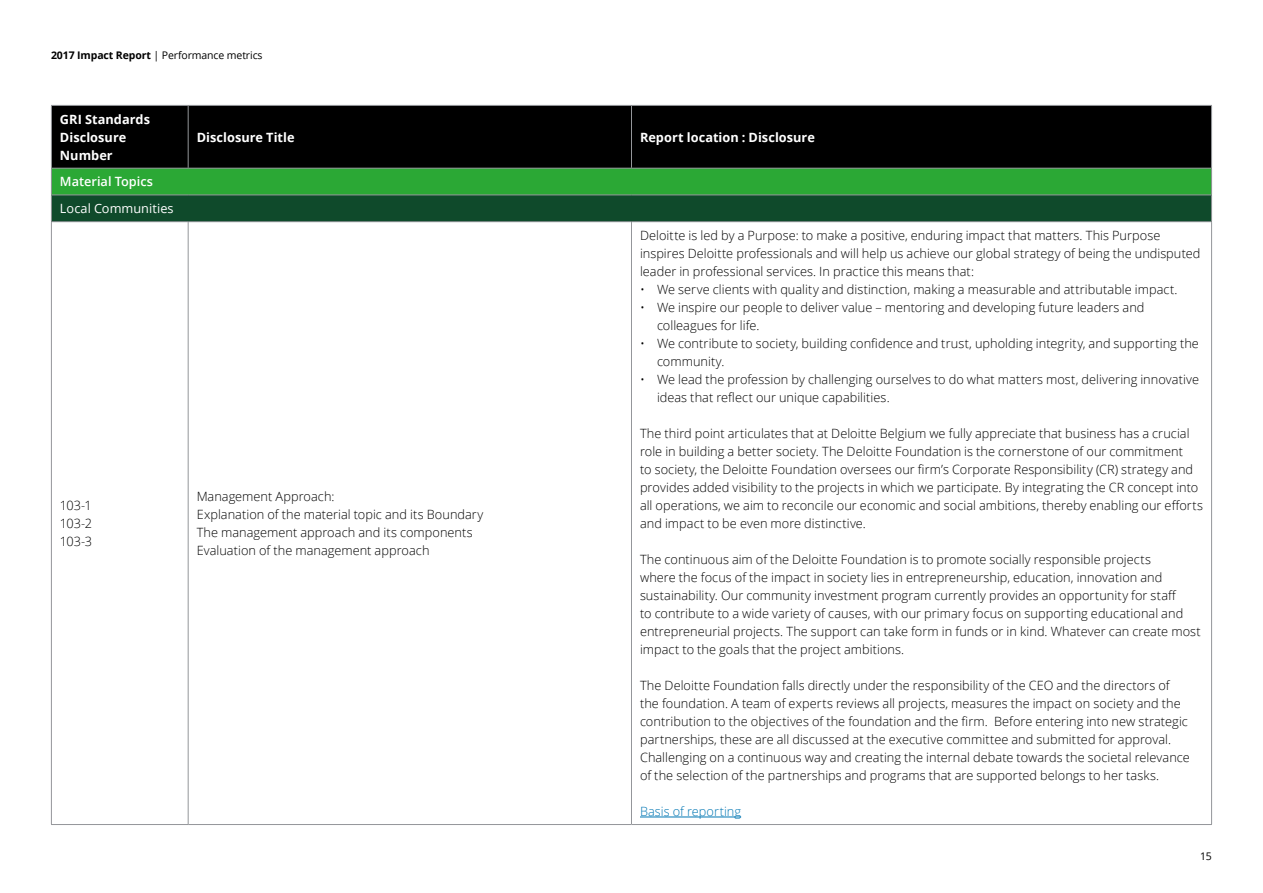
<style>
.page{position:relative;width:1263px;height:893px;background:#fff}
.page>*{position:absolute;margin:0;border:0;box-sizing:border-box;transform-origin:0 0}
.t1{font:300 12.75px/18px "Open Sans";letter-spacing:.005em;color:#000}
.t2{font:700 12.75px/18px "Open Sans";letter-spacing:.005em;color:#fff}
.t3{font:12.75px "Open Sans";letter-spacing:.005em;color:#fff}
.t4{font:300 12.75px "Open Sans";color:#0076b3}
.t5{font:600 12.75px "Open Sans";color:#fff}
.t6{font:10.5px "Open Sans";letter-spacing:-.01em;color:#000}
.s1{font-weight:700}
</style>
<div class="page">
<div style="left:52px;top:106px;width:1159px;height:62px;background:#000"></div>
<div style="left:51px;top:168px;width:1160px;height:27px;background:#2ba835"></div>
<div style="left:51px;top:195px;width:1160px;height:27px;background:#0f4a2b"></div>
<hr style="left:51px;top:105px;width:137px;height:1px;background:#94969a">
<hr style="left:51px;top:106px;width:1px;height:62px;background:#94969a">
<hr style="left:188px;top:105px;width:443px;height:1px;background:#94969a">
<hr style="left:188px;top:106px;width:1px;height:62px;background:#94969a">
<hr style="left:631px;top:105px;width:581px;height:1px;background:#94969a">
<hr style="left:631px;top:106px;width:1px;height:62px;background:#94969a">
<hr style="left:1211px;top:106px;width:1px;height:62px;background:#94969a">
<hr style="left:51px;top:168px;width:137px;height:1px;background:#94969a">
<hr style="left:188px;top:168px;width:443px;height:1px;background:#94969a">
<hr style="left:631px;top:168px;width:581px;height:1px;background:#94969a">
<hr style="left:51px;top:824px;width:137px;height:1px;background:#94969a">
<hr style="left:188px;top:824px;width:443px;height:1px;background:#94969a">
<hr style="left:631px;top:824px;width:581px;height:1px;background:#94969a">
<hr style="left:51px;top:195px;width:137px;height:1px;background:#94969a">
<svg style="left:51px;top:169px;width:1px;height:52px"></svg>
<hr style="left:188px;top:195px;width:443px;height:1px;background:#94969a">
<hr style="left:631px;top:195px;width:581px;height:1px;background:#94969a">
<svg style="left:1211px;top:169px;width:1px;height:52px"></svg>
<hr style="left:51px;top:221px;width:137px;height:1px;background:#94969a">
<hr style="left:51px;top:222px;width:1px;height:602px;background:#94969a">
<hr style="left:188px;top:221px;width:443px;height:1px;background:#94969a">
<hr style="left:188px;top:222px;width:1px;height:602px;background:#94969a">
<hr style="left:631px;top:221px;width:581px;height:1px;background:#94969a">
<hr style="left:631px;top:222px;width:1px;height:602px;background:#94969a">
<hr style="left:1211px;top:222px;width:1px;height:602px;background:#94969a">
<hr style="left:640px;top:817px;width:101px;height:1px;background:#0076b3">
<p class="t6" style="left:51px;top:48px;width:213px"><span class="s1">2017 Impact Report</span> | Performance metrics</p>
<p class="t2" style="left:60px;top:110px;width:92px">GRI Standards<br>Disclosure<br>Number</p>
<p class="t5" style="left:60px;top:173px;width:95px">Material Topics</p>
<p class="t3" style="left:60px;top:200px;width:115px">Local Communities</p>
<p class="t2" style="left:197px;top:128px;width:99px">Disclosure Title</p>
<p class="t2" style="left:640px;top:128px;width:176px">Report location : Disclosure</p>
<p class="t1" style="left:60px;top:496px;width:34px;text-align:justify">103-1<br>103-2<br>103-3</p>
<p class="t1" style="left:197px;top:487px;width:288px">Management Approach:<br>Explanation of the material topic and its Boundary The management approach and its components Evaluation of the management approach</p>
<p class="t1" style="left:640px;top:226px;width:562px">Deloitte is led by a Purpose: to make a positive, enduring impact that matters. This Purpose inspires Deloitte professionals and will help us achieve our global strategy of being the undisputed leader in professional services. In practice this means that:</p>
<p class="t1" style="left:640px;top:280px;width:539px">• We serve clients with quality and distinction, making a measurable and attributable impact.</p>
<p class="t1" style="left:657px;top:298px;width:489px;text-indent:-17px">• We inspire our people to deliver value – mentoring and developing future leaders and colleagues for life.</p>
<p class="t1" style="left:657px;top:334px;width:543px;text-indent:-17px">• We contribute to society, building confidence and trust, upholding integrity, and supporting the community.</p>
<p class="t1" style="left:657px;top:370px;width:544px;text-indent:-17px">• We lead the profession by challenging ourselves to do what matters most, delivering innovative ideas that reflect our unique capabilities.</p>
<p class="t1" style="left:640px;top:424px;width:564px">The third point articulates that at Deloitte Belgium we fully appreciate that business has a crucial role in building a better society. The Deloitte Foundation is the cornerstone of our commitment<br>to society, the Deloitte Foundation oversees our firm’s Corporate Responsibility (CR) strategy and provides added visibility to the projects in which we participate. By integrating the CR concept into all operations, we aim to reconcile our economic and social ambitions, thereby enabling our efforts and impact to be even more distinctive.</p>
<p class="t1" style="left:640px;top:550px;width:562px">The continuous aim of the Deloitte Foundation is to promote socially responsible projects<br>where the focus of the impact in society lies in entrepreneurship, education, innovation and sustainability. Our community investment program currently provides an opportunity for staff<br>to contribute to a wide variety of causes, with our primary focus on supporting educational and entrepreneurial projects. The support can take form in funds or in kind. Whatever can create most impact to the goals that the project ambitions.</p>
<p class="t1" style="left:640px;top:676px;width:551px">The Deloitte Foundation falls directly under the responsibility of the CEO and the directors of the foundation. A team of experts reviews all projects, measures the impact on society and the contribution to the objectives of the foundation and the firm. Before entering into new strategic partnerships, these are all discussed at the executive committee and submitted for approval.<br>Challenging on a continuous way and creating the internal debate towards the societal relevance of the selection of the partnerships and programs that are supported belongs to her tasks.</p>
<p class="t4" style="left:640px;top:803px;width:103px">Basis of reporting</p>
<p class="t6" style="left:1200px;top:849px;width:13px">15</p>
</div>
